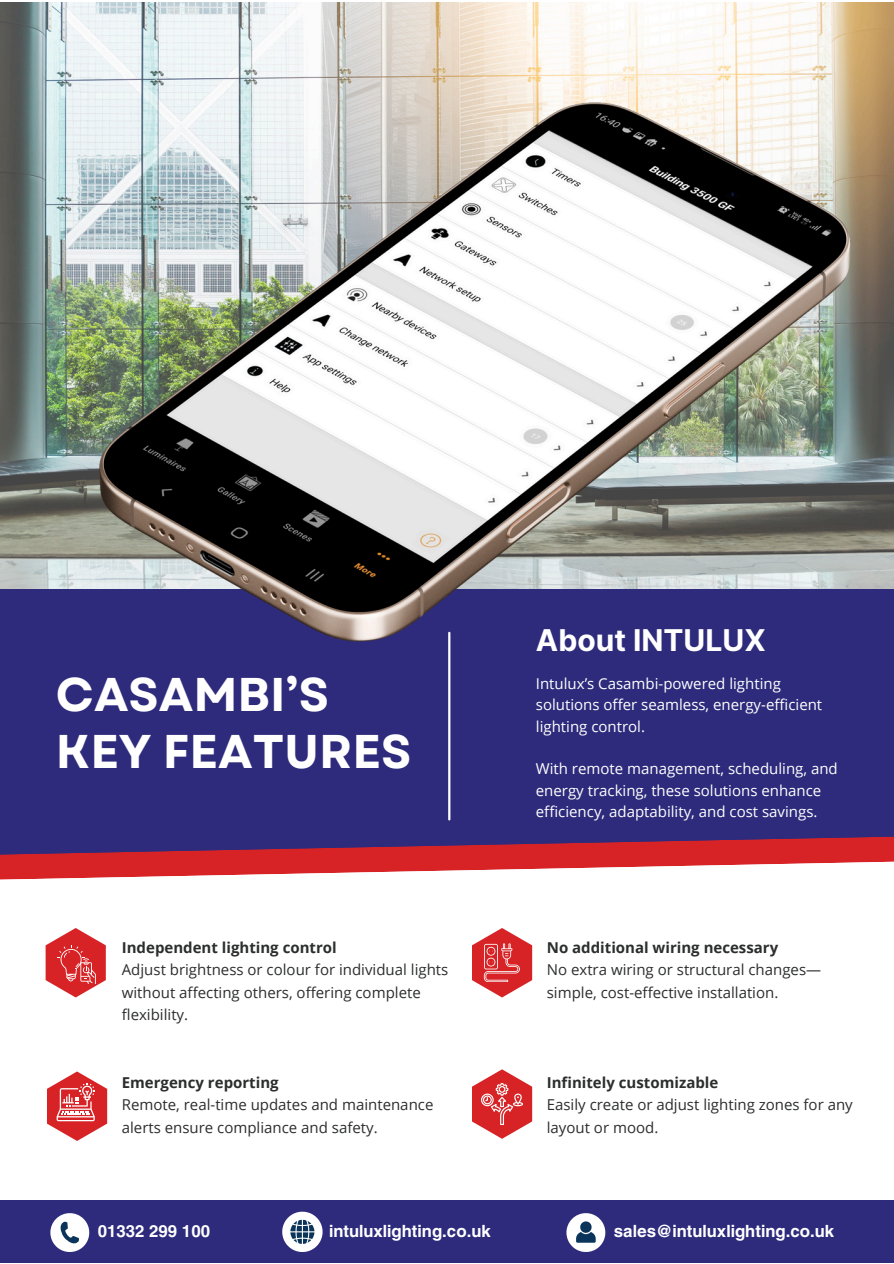
<style>
.page{position:relative;width:894px;height:1264px;background:#fff}
.page>*{position:absolute;margin:0;border:0;box-sizing:border-box;transform-origin:0 0}
.t1{font:700 47.25px/56.2px "Garet";color:#fff}
.t2{font:700 30px "Inter";color:#fff}
.t3{font:700 16.65px "Helios";color:#fff}
.t4{font:15px/22.5px "Open Sans";color:#2c2d2d}
.t5{font:15px/21.3px "Open Sans";color:#fff}
.t6{font:700 15px "Open Sans";color:#2c2d2d}
</style>
<div class="page">
<img style="left:0;top:2px;width:893px;height:587px">
<div style="left:0;top:589px;width:893px;height:269px;background:#2e2b7c"></div>
<hr style="left:448px;top:633px;width:2px;height:186px;background:#fff">
<img style="left:99px;top:103px;width:750px;height:539px">
<div style="left:0;top:1200px;width:893px;height:62px;background:#2e2b7c"></div>
<svg style="left:50px;top:1213px;width:39px;height:38px"></svg>
<svg style="left:282px;top:1211px;width:40px;height:40px"></svg>
<svg style="left:566px;top:1213px;width:39px;height:38px"></svg>
<svg style="left:46px;top:928px;width:60px;height:69px"></svg>
<svg style="left:472px;top:928px;width:60px;height:69px"></svg>
<svg style="left:472px;top:1069px;width:60px;height:69px"></svg>
<svg style="left:47px;top:1071px;width:60px;height:69px"></svg>
<svg style="left:0;top:836px;width:893px;height:43px"></svg>
<h2 class="t1" style="left:56px;top:667px;width:357px">CASAMBI’S<br>KEY FEATURES</h2>
<p class="t6" style="left:122px;top:936px;width:216px">Independent lighting control</p>
<p class="t4" style="left:122px;top:957px;width:328px">Adjust brightness or colour for individual lights without affecting others, offering complete flexibility.</p>
<h1 class="t6" style="left:122px;top:1071px;width:158px">Emergency reporting</h1>
<p class="t4" style="left:122px;top:1092px;width:313px">Remote, real-time updates and maintenance alerts ensure compliance and safety.</p>
<p class="t2" style="left:535px;top:622px;width:231px">About INTULUX</p>
<p class="t5" style="left:535px;top:672px;width:288px">Intulux’s Casambi-powered lighting solutions offer seamless, energy-efficient lighting control.</p>
<p class="t5" style="left:535px;top:758px;width:303px">With remote management, scheduling, and energy tracking, these solutions enhance efficiency, adaptability, and cost savings.</p>
<p class="t6" style="left:546px;top:936px;width:233px">No additional wiring necessary</p>
<p class="t4" style="left:546px;top:957px;width:276px">No extra wiring or structural changes— simple, cost-effective installation.</p>
<p class="t6" style="left:546px;top:1071px;width:173px">Infinitely customizable</p>
<p class="t4" style="left:546px;top:1092px;width:307px">Easily create or adjust lighting zones for any layout or mood.</p>
<p class="t3" style="left:98px;top:1220px;width:114px">01332 299 100</p>
<p class="t3" style="left:329px;top:1220px;width:163px">intuluxlighting.co.uk</p>
<p class="t3" style="left:613px;top:1220px;width:222px">sales@intuluxlighting.co.uk</p>
</div>
